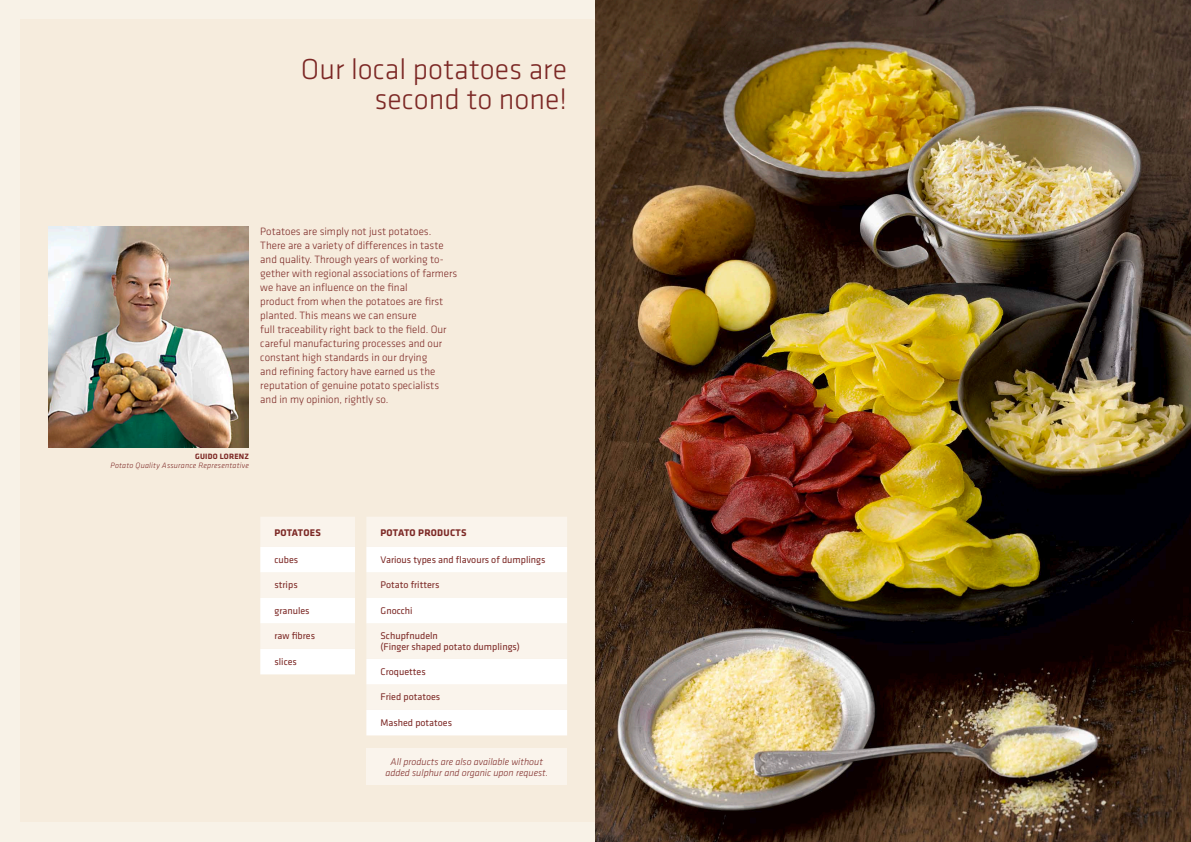
<style>
.page{position:relative;width:1191px;height:842px;background:#fff}
.page>*{position:absolute;margin:0;border:0;box-sizing:border-box;transform-origin:0 0}
.t1{font:300 30px/30px "Klavika Basic";color:#7c2825;text-align:right}
.t2{font:300 11px/14px "Klavika Basic";color:#7c2825}
.t3{font:10px/11px "Klavika Basic";color:#7c2825}
.t4{font:italic 300 10px/11px "Klavika Basic";color:#7c2825;text-align:center}
.t5{font:700 10px "Klavika Basic";letter-spacing:.025em;color:#7c2825}
.t6{font:italic 300 8px "Klavika Basic";letter-spacing:.025em;color:#7c2825}
.t7{font:700 8px "Klavika Basic";letter-spacing:.025em;color:#7c2825}
</style>
<div class="page">
<div style="left:0;top:0;width:595px;height:842px;background:#f8f2e7"></div>
<div style="left:20px;top:20px;width:575px;height:802px;background:#f6ecdd"></div>
<svg style="left:260px;top:517px;width:95px;height:157px"></svg>
<svg style="left:366px;top:517px;width:201px;height:218px"></svg>
<img style="left:48px;top:227px;width:201px;height:221px">
<img style="left:595px;top:0;width:596px;height:842px">
<div style="left:366px;top:748px;width:201px;height:37px;background:#faf4ec"></div>
<h1 class="t1" style="left:301px;top:54px;width:268px">Our local potatoes are second to none!</h1>
<p class="t2" style="left:260px;top:224px;width:199px">Potatoes are simply not just potatoes.<br>There are a variety of differences in taste and quality. Through years of working to&shy;gether with regional associations of farmers we have an influence on the final<br>product from when the potatoes are first planted. This means we can ensure<br>full traceability right back to the field. Our careful manufacturing processes and our constant high standards in our drying<br>and refining factory have earned us the reputation of genuine potato specialists and in my opinion, rightly so.</p>
<p class="t7" style="left:195px;top:451px;width:55px">GUIDO LORENZ</p>
<p class="t6" style="left:110px;top:461px;width:140px">Potato Quality Assurance Representative</p>
<p class="t5" style="left:274px;top:525px;width:48px">POTATOES</p>
<p class="t3" style="left:274px;top:554px;width:25px">cubes</p>
<p class="t3" style="left:274px;top:579px;width:25px">strips</p>
<p class="t3" style="left:274px;top:605px;width:37px">granules</p>
<p class="t3" style="left:274px;top:630px;width:42px">raw fibres</p>
<p class="t3" style="left:274px;top:656px;width:24px">slices</p>
<p class="t5" style="left:380px;top:525px;width:87px">POTATO PRODUCTS</p>
<p class="t3" style="left:380px;top:554px;width:166px">Various types and flavours of dumplings</p>
<p class="t3" style="left:380px;top:579px;width:60px">Potato fritters</p>
<p class="t3" style="left:380px;top:605px;width:34px">Gnocchi</p>
<p class="t3" style="left:380px;top:630px;width:141px">Schupfnudeln<br>(Finger shaped potato dumplings)</p>
<p class="t3" style="left:380px;top:666px;width:47px">Croquettes</p>
<p class="t3" style="left:380px;top:691px;width:61px">Fried potatoes</p>
<p class="t3" style="left:380px;top:717px;width:73px">Mashed potatoes</p>
<p class="t4" style="left:385px;top:756px;width:164px">All products are also available without added sulphur and organic upon request.</p>
</div>
